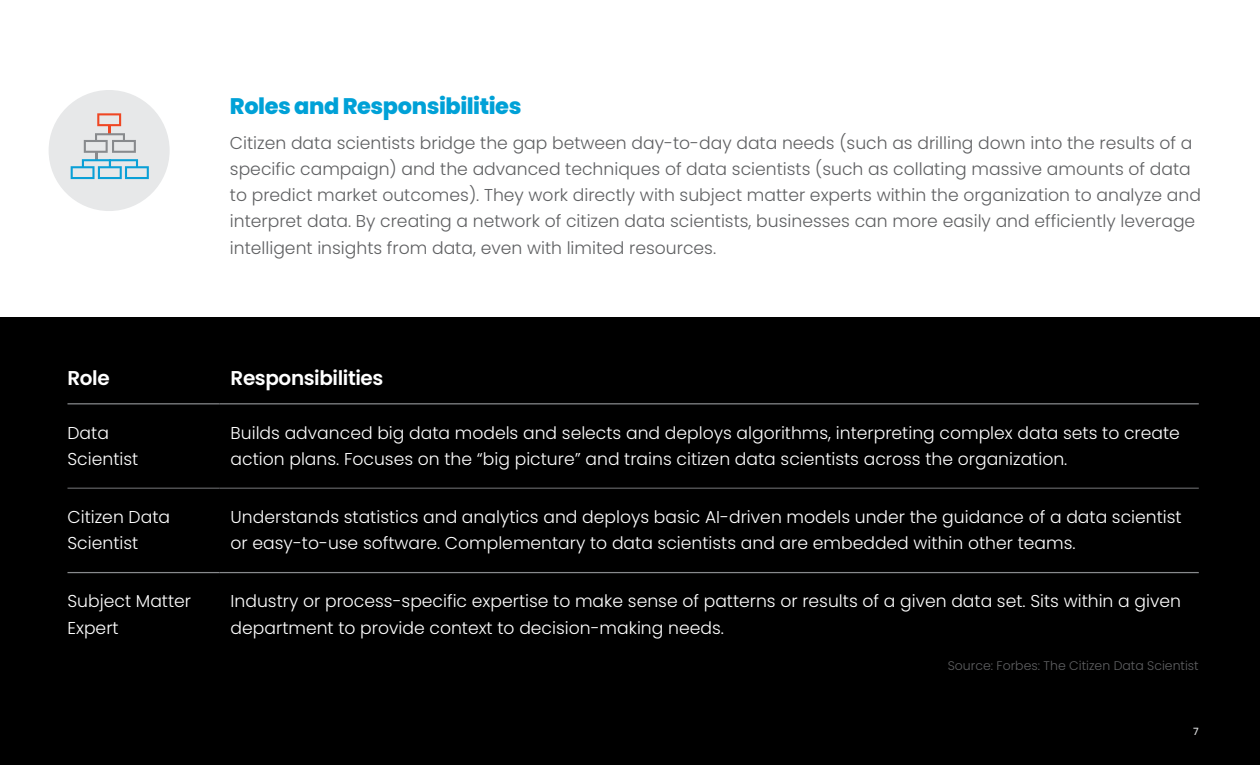
<style>
.page{position:relative;width:1260px;height:765px;background:#fff}
.page>*{position:absolute;margin:0;border:0;box-sizing:border-box;transform-origin:0 0}
.t1{font:800 22.5px "Poppins";letter-spacing:-.02em;color:#00a1d7}
.t2{font:600 20px "Poppins";letter-spacing:-.02em;color:#fff}
.t3{font:300 17.25px/26.2px "Poppins";color:#fff}
.t4{font:300 17.25px/26.2px "Poppins";color:#5f6062}
.t5{font:300 12.5px "Poppins";color:#5f6062}
.t6{font:500 10px "Poppins";color:#dcddde}
</style>
<div class="page">
<div style="left:0;top:318px;width:1260px;height:447px;background:#000"></div>
<hr style="left:68px;top:488px;width:151px;height:1px;background:#5f6062">
<hr style="left:219px;top:488px;width:980px;height:1px;background:#5f6062">
<hr style="left:68px;top:572px;width:151px;height:1px;background:#888a8d">
<hr style="left:219px;top:572px;width:980px;height:1px;background:#888a8d">
<hr style="left:68px;top:403px;width:151px;height:1px;background:#888a8d">
<hr style="left:219px;top:403px;width:980px;height:1px;background:#888a8d">
<div style="left:49px;top:90px;width:121px;height:121px;background:#e7e8e9;border-radius:50%"></div>
<svg style="left:71px;top:113px;width:78px;height:66px"></svg>
<h1 class="t1" style="left:230px;top:93px;width:293px">Roles and Responsibilities</h1>
<p class="t4" style="left:230px;top:130px;width:973px">Citizen data scientists bridge the gap between day-to-day data needs (such as drilling down into the results of a specific campaign) and the advanced techniques of data scientists (such as collating massive amounts of data to predict market outcomes). They work directly with subject matter experts within the organization to analyze and interpret data. By creating a network of citizen data scientists, businesses can more easily and efficiently leverage intelligent insights from data, even with limited resources.</p>
<p class="t2" style="left:68px;top:367px;width:44px">Role</p>
<p class="t2" style="left:231px;top:367px;width:154px">Responsibilities</p>
<p class="t3" style="left:68px;top:420px;width:72px">Data<br>Scientist</p>
<p class="t3" style="left:231px;top:420px;width:951px">Builds advanced big data models and selects and deploys algorithms, interpreting complex data sets to create action plans. Focuses on the “big picture” and trains citizen data scientists across the organization.</p>
<p class="t3" style="left:68px;top:504px;width:104px">Citizen Data<br>Scientist</p>
<p class="t3" style="left:231px;top:504px;width:953px">Understands statistics and analytics and deploys basic AI-driven models under the guidance of a data scientist or easy-to-use software. Complementary to data scientists and are embedded within other teams.</p>
<p class="t3" style="left:68px;top:588px;width:125px">Subject Matter<br>Expert</p>
<p class="t3" style="left:231px;top:588px;width:952px">Industry or process-specific expertise to make sense of patterns or results of a given data set. Sits within a given department to provide context to decision-making needs.</p>
<p class="t5" style="left:948px;top:658px;width:252px">Source: Forbes: The Citizen Data Scientist</p>
<p class="t6" style="left:1193px;top:726px;width:7px">7</p>
</div>
